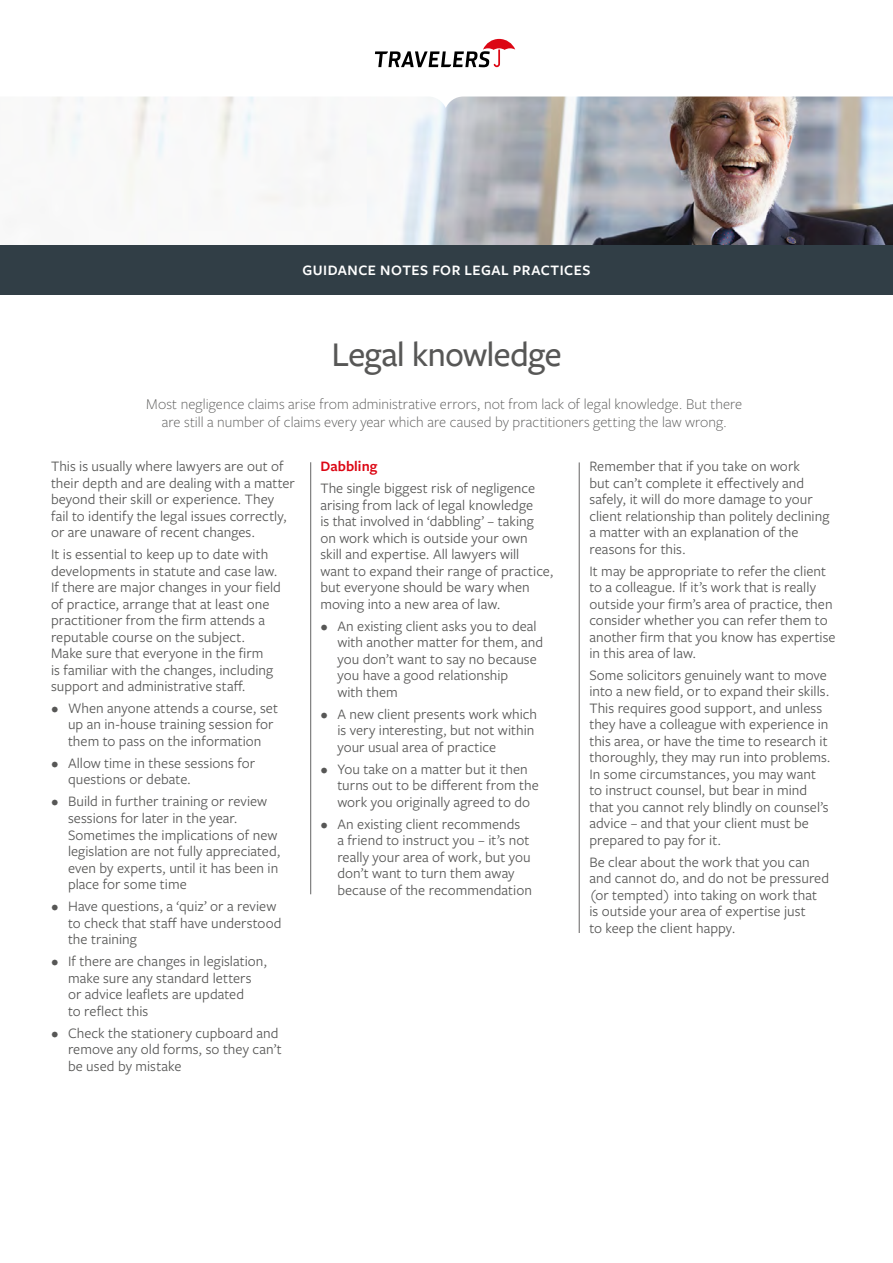
<style>
.page{position:relative;width:893px;height:1263px;background:#fff}
.page>*{position:absolute;margin:0;border:0;box-sizing:border-box;transform-origin:0 0}
.t1{font:500 36px "Freight Sans Pro";letter-spacing:-.025em;color:#575756}
.t2{font:300 15.45px/18px "Freight Sans Pro";color:#575756;text-align:center}
.t3{font:15px/16.5px "Freight Sans Pro";letter-spacing:.005em;color:#575756}
.t4{font:600 15px "Freight Sans Pro";letter-spacing:.035em;color:#fff}
.t5{font:600 15px "Freight Sans Pro";letter-spacing:.005em;color:#dc0714}
</style>
<div class="page">
<img style="left:49px;top:108px;width:844px;height:137px">
<svg style="left:52px;top:38px;width:841px;height:70px"></svg>
<svg style="left:375px;top:39px;width:140px;height:28px"></svg>
<div style="left:0;top:245px;width:893px;height:50px;background:#313e46"></div>
<hr style="left:310px;top:462px;width:1px;height:432px;background:#646363">
<hr style="left:579px;top:462px;width:1px;height:471px;background:#646363">
<p class="t4" style="left:302px;top:260px;width:290px">GUIDANCE NOTES FOR LEGAL PRACTICES</p>
<h1 class="t1" style="left:331px;top:330px;width:232px">Legal knowledge</h1>
<p class="t2" style="left:146px;top:394px;width:598px">Most negligence claims arise from administrative errors, not from lack of legal knowledge. But there are still a number of claims every year which are caused by practitioners getting the law wrong.</p>
<p class="t3" style="left:51px;top:457px;width:245px">This is usually where lawyers are out of their depth and are dealing with a matter beyond their skill or experience. They fail to identify the legal issues correctly, or are unaware of recent changes.</p>
<p class="t3" style="left:51px;top:545px;width:231px">It is essential to keep up to date with developments in statute and case law.<br>If there are major changes in your field of practice, arrange that at least one practitioner from the firm attends a reputable course on the subject.<br>Make sure that everyone in the firm<br>is familiar with the changes, including support and administrative staff.</p>
<p class="t3" style="left:68px;top:699px;width:211px;text-indent:-17px">• When anyone attends a course, set up an in-house training session for them to pass on the information</p>
<p class="t3" style="left:68px;top:754px;width:189px;text-indent:-17px">• Allow time in these sessions for questions or debate.</p>
<p class="t3" style="left:68px;top:793px;width:214px;text-indent:-17px">• Build in further training or review sessions for later in the year.<br>Sometimes the implications of new legislation are not fully appreciated, even by experts, until it has been in place for some time</p>
<p class="t3" style="left:68px;top:897px;width:215px;text-indent:-17px">• Have questions, a ‘quiz’ or a review to check that staff have understood the training</p>
<p class="t3" style="left:68px;top:952px;width:201px;text-indent:-17px">• If there are changes in legislation, make sure any standard letters or advice leaflets are updated<br>to reflect this</p>
<p class="t3" style="left:68px;top:1024px;width:215px;text-indent:-17px">• Check the stationery cupboard and remove any old forms, so they can’t be used by mistake</p>
<p class="t5" style="left:320px;top:456px;width:59px">Dabbling</p>
<p class="t3" style="left:320px;top:479px;width:235px">The single biggest risk of negligence arising from lack of legal knowledge<br>is that involved in ‘dabbling’ – taking<br>on work which is outside your own<br>skill and expertise. All lawyers will<br>want to expand their range of practice, but everyone should be wary when moving into a new area of law.</p>
<p class="t3" style="left:337px;top:617px;width:207px;text-indent:-17px">• An existing client asks you to deal with another matter for them, and you don’t want to say no because you have a good relationship<br>with them</p>
<p class="t3" style="left:337px;top:705px;width:201px;text-indent:-17px">• A new client presents work which is very interesting, but not within your usual area of practice</p>
<p class="t3" style="left:337px;top:760px;width:203px;text-indent:-17px">• You take on a matter but it then turns out to be different from the work you originally agreed to do</p>
<p class="t3" style="left:337px;top:815px;width:196px;text-indent:-17px">• An existing client recommends<br>a friend to instruct you – it’s not really your area of work, but you don’t want to turn them away because of the recommendation</p>
<p class="t3" style="left:589px;top:457px;width:242px">Remember that if you take on work<br>but can’t complete it effectively and safely, it will do more damage to your client relationship than politely declining a matter with an explanation of the reasons for this.</p>
<p class="t3" style="left:589px;top:562px;width:248px">It may be appropriate to refer the client to a colleague. If it’s work that is really outside your firm’s area of practice, then consider whether you can refer them to another firm that you know has expertise in this area of law.</p>
<p class="t3" style="left:589px;top:666px;width:243px">Some solicitors genuinely want to move into a new field, or to expand their skills.<br>This requires good support, and unless they have a colleague with experience in this area, or have the time to research it thoroughly, they may run into problems.<br>In some circumstances, you may want to instruct counsel, but bear in mind that you cannot rely blindly on counsel’s advice – and that your client must be prepared to pay for it.</p>
<p class="t3" style="left:589px;top:853px;width:241px">Be clear about the work that you can and cannot do, and do not be pressured (or tempted) into taking on work that is outside your area of expertise just<br>to keep the client happy.</p>
</div>
